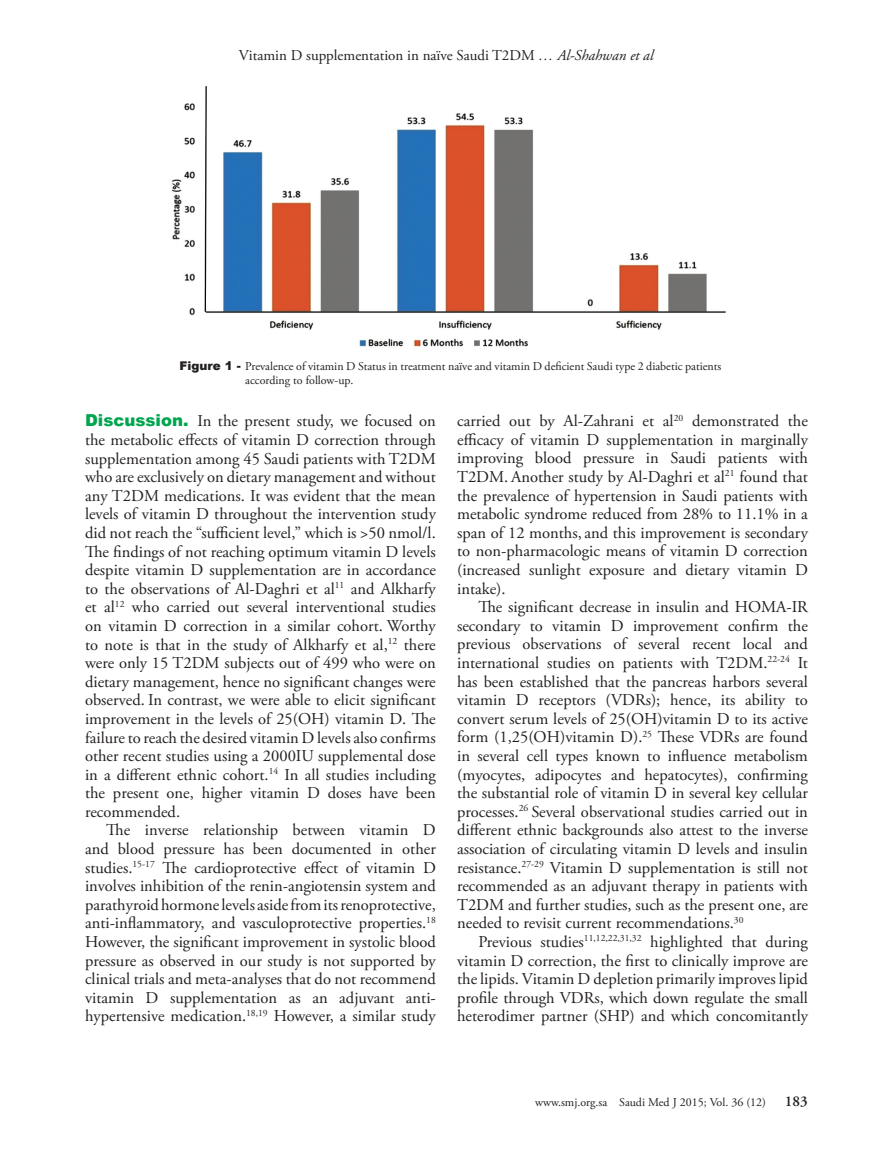
<style>
.page{position:relative;width:893px;height:1149px;background:#fff}
.page>*{position:absolute;margin:0;border:0;box-sizing:border-box;transform-origin:0 0}
.t1{font:16.5px/18.6px "Adobe Garamond Pro";color:#231f20;text-align:justify}
.t2{font:15px "Adobe Garamond Pro";color:#231f20}
.t3{font:600 15px "Adobe Garamond Pro";color:#231f20}
.t4{font:12px/13.5px "Adobe Garamond Pro";color:#231f20}
.s1{font-style:italic}
.s2{font-family:"Arial";font-weight:900}
.s3{font-family:"Arial";font-weight:900;color:#00a54f}
</style>
<div class="page">
<img style="left:171px;top:86px;width:555px;height:261px">
<p class="t2" style="left:239px;top:46px;width:416px">Vitamin D supplementation in naïve Saudi T2DM <span class="s1">… Al-Shahwan et al</span></p>
<p class="t4" style="left:245px;top:360px;width:478px;text-indent:-66px"><span class="s2">Figure 1 -</span> Prevalence of vitamin D Status in treatment naïve and vitamin D deficient Saudi type 2 diabetic patients according to follow-up.</p>
<p class="t1" style="left:85px;top:412px;width:352px"><span class="s3">Discussion.</span> In the present study, we focused on the metabolic effects of vitamin D correction through supplementation among 45 Saudi patients with T2DM who are exclusively on dietary management and without any T2DM medications. It was evident that the mean levels of vitamin D throughout the intervention study did not reach the “sufficient level,” which is &gt;50 nmol/l.<br>The findings of not reaching optimum vitamin D levels despite vitamin D supplementation are in accordance to the observations of Al-Daghri et al<sup>11</sup> and Alkharfy et al<sup>12</sup> who carried out several interventional studies on vitamin D correction in a similar cohort. Worthy to note is that in the study of Alkharfy et al,<sup>12</sup> there were only 15 T2DM subjects out of 499 who were on dietary management, hence no significant changes were observed. In contrast, we were able to elicit significant improvement in the levels of 25(OH) vitamin D. The failure to reach the desired vitamin D levels also confirms other recent studies using a 2000IU supplemental dose in a different ethnic cohort.<sup>14</sup> In all studies including the present one, higher vitamin D doses have been recommended.</p>
<p class="t1" style="left:85px;top:821px;width:352px;text-indent:21px">The inverse relationship between vitamin D and blood pressure has been documented in other studies.<sup>15-17</sup> The cardioprotective effect of vitamin D involves inhibition of the renin-angiotensin system and parathyroid hormone levels aside from its renoprotective, anti-inflammatory, and vasculoprotective properties.<sup>18<br></sup>However, the significant improvement in systolic blood pressure as observed in our study is not supported by clinical trials and meta-analyses that do not recommend vitamin D supplementation as an adjuvant anti&shy;hypertensive medication.<sup>18,19</sup> However, a similar study</p>
<p class="t1" style="left:457px;top:412px;width:352px">carried out by Al-Zahrani et al<sup>20</sup> demonstrated the efficacy of vitamin D supplementation in marginally improving blood pressure in Saudi patients with T2DM. Another study by Al-Daghri et al<sup>21</sup> found that the prevalence of hypertension in Saudi patients with metabolic syndrome reduced from 28% to 11.1% in a span of 12 months, and this improvement is secondary to non-pharmacologic means of vitamin D correction (increased sunlight exposure and dietary vitamin D intake).</p>
<p class="t1" style="left:457px;top:598px;width:352px;text-indent:21px">The significant decrease in insulin and HOMA-IR secondary to vitamin D improvement confirm the previous observations of several recent local and international studies on patients with T2DM.<sup>22-24</sup> It has been established that the pancreas harbors several vitamin D receptors (VDRs); hence, its ability to convert serum levels of 25(OH)vitamin D to its active form (1,25(OH)vitamin D).<sup>25</sup> These VDRs are found in several cell types known to influence metabolism (myocytes, adipocytes and hepatocytes), confirming the substantial role of vitamin D in several key cellular processes.<sup>26</sup> Several observational studies carried out in different ethnic backgrounds also attest to the inverse association of circulating vitamin D levels and insulin resistance.<sup>27-29</sup> Vitamin D supplementation is still not recommended as an adjuvant therapy in patients with T2DM and further studies, such as the present one, are needed to revisit current recommendations.<sup>30</sup></p>
<p class="t1" style="left:457px;top:932px;width:352px;text-indent:21px">Previous studies<sup>11,12,22,31,32</sup> highlighted that during vitamin D correction, the first to clinically improve are the lipids. Vitamin D depletion primarily improves lipid profile through VDRs, which down regulate the small heterodimer partner (SHP) and which concomitantly</p>
<p class="t4" style="left:535px;top:1095px;width:232px">www.smj.org.sa Saudi Med J 2015; Vol. 36 (12)</p>
<p class="t3" style="left:785px;top:1092px;width:24px">183</p>
</div>
